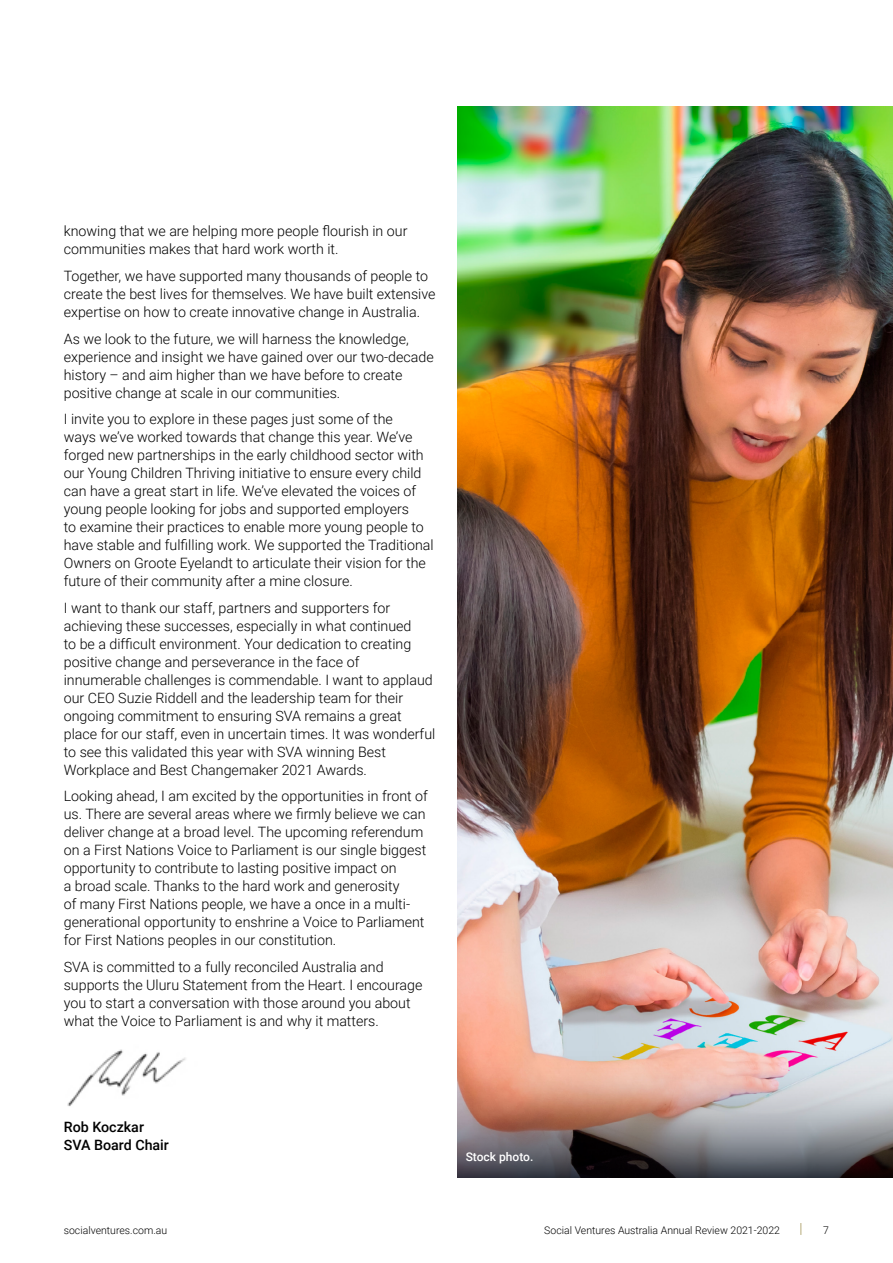
<style>
.page{position:relative;width:893px;height:1263px;background:#fff}
.page>*{position:absolute;margin:0;border:0;box-sizing:border-box;transform-origin:0 0}
.t1{font:300 14.25px/18px "Roboto";color:#000}
.t2{font:500 14.25px/18px "Roboto";color:#000}
.t3{font:500 12px "Roboto";color:#fff}
.t4{font:300 10.5px "Roboto";color:#000}
</style>
<div class="page">
<img style="left:457px;top:106px;width:436px;height:937px">
<img style="left:457px;top:1043px;width:436px;height:135px">
<svg style="left:800px;top:1223px;width:1px;height:12px"></svg>
<img style="left:67px;top:1049px;width:119px;height:58px">
<p class="t1" style="left:64px;top:222px;width:345px">knowing that we are helping more people flourish in our communities makes that hard work worth it.</p>
<p class="t1" style="left:64px;top:266px;width:373px">Together, we have supported many thousands of people to create the best lives for themselves. We have built extensive expertise on how to create innovative change in Australia.</p>
<p class="t1" style="left:64px;top:329px;width:371px">As we look to the future, we will harness the knowledge, experience and insight we have gained over our two-decade history – and aim higher than we have before to create positive change at scale in our communities.</p>
<p class="t1" style="left:64px;top:409px;width:371px">I invite you to explore in these pages just some of the<br>ways we’ve worked towards that change this year. We’ve forged new partnerships in the early childhood sector with our Young Children Thriving initiative to ensure every child can have a great start in life. We’ve elevated the voices of young people looking for jobs and supported employers<br>to examine their practices to enable more young people to have stable and fulfilling work. We supported the Traditional Owners on Groote Eyelandt to articulate their vision for the future of their community after a mine closure.</p>
<p class="t1" style="left:64px;top:598px;width:373px">I want to thank our staff, partners and supporters for achieving these successes, especially in what continued<br>to be a difficult environment. Your dedication to creating positive change and perseverance in the face of innumerable challenges is commendable. I want to applaud our CEO Suzie Riddell and the leadership team for their ongoing commitment to ensuring SVA remains a great place for our staff, even in uncertain times. It was wonderful to see this validated this year with SVA winning Best Workplace and Best Changemaker 2021 Awards.</p>
<p class="t1" style="left:64px;top:786px;width:366px">Looking ahead, I am excited by the opportunities in front of us. There are several areas where we firmly believe we can deliver change at a broad level. The upcoming referendum on a First Nations Voice to Parliament is our single biggest opportunity to contribute to lasting positive impact on<br>a broad scale. Thanks to the hard work and generosity<br>of many First Nations people, we have a once in a multi&shy;generational opportunity to enshrine a Voice to Parliament for First Nations peoples in our constitution.</p>
<p class="t1" style="left:64px;top:957px;width:360px">SVA is committed to a fully reconciled Australia and supports the Uluru Statement from the Heart. I encourage you to start a conversation with those around you about what the Voice to Parliament is and why it matters.</p>
<p class="t2" style="left:64px;top:1117px;width:107px">Rob Koczkar<br>SVA Board Chair</p>
<p class="t3" style="left:466px;top:1148px;width:69px">Stock photo.</p>
<p class="t4" style="left:64px;top:1223px;width:105px">socialventures.com.au</p>
<p class="t4" style="left:544px;top:1223px;width:237px">Social Ventures Australia Annual Review 2021-2022</p>
<p class="t4" style="left:823px;top:1223px;width:7px">7</p>
</div>
